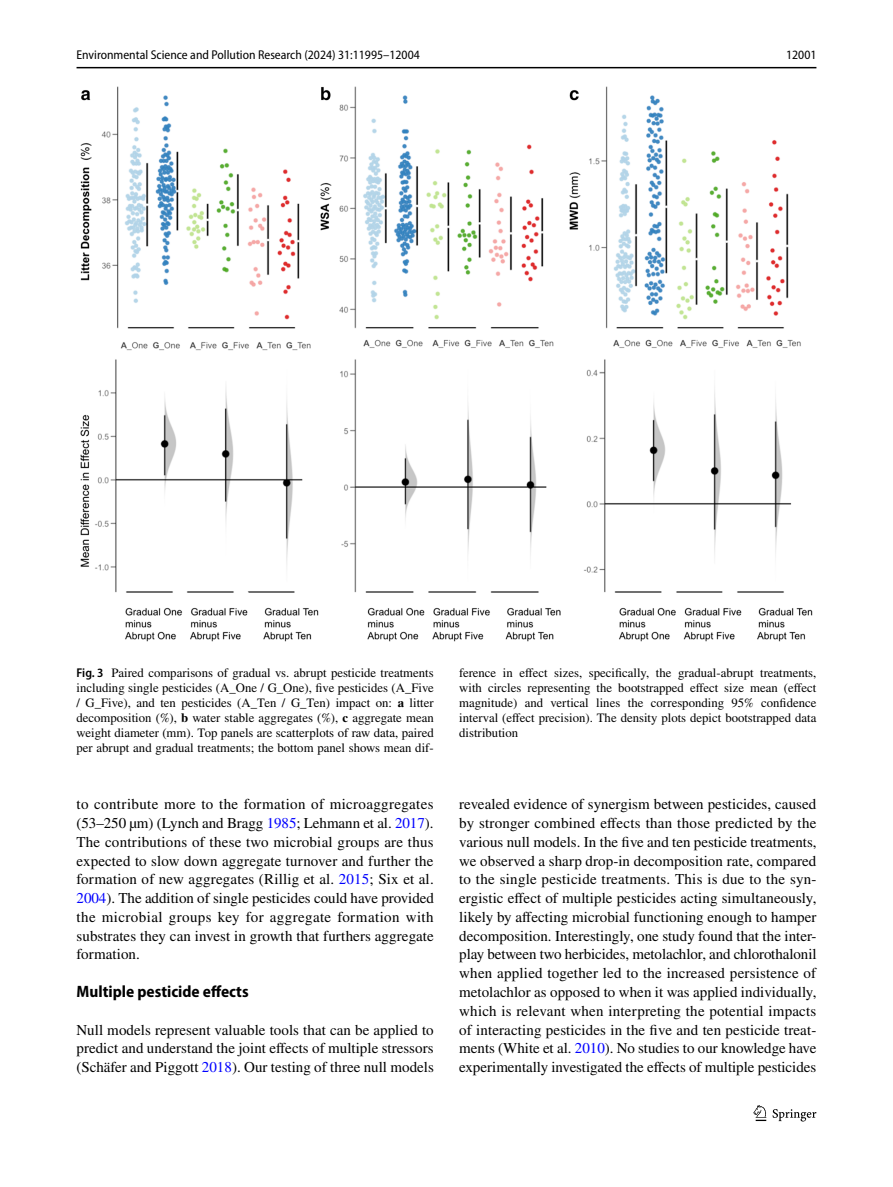
<style>
.page{position:relative;width:893px;height:1187px;background:#fff}
.page>*{position:absolute;margin:0;border:0;box-sizing:border-box;transform-origin:0 0}
.t1{font:700 semi-condensed 16.5px "Myriad Pro";color:#000}
.t2{font:15px/18.8px "STIX";color:#000;text-align:justify}
.t3{font:12.75px/15px "STIX";color:#000;text-align:justify}
.t4{font:semi-condensed 12.75px "Myriad Pro";color:#000}
.s1{font-family:"Myriad Pro";font-weight:600;font-stretch:semi-condensed}
.s2{font-weight:700}
.s3{color:#00f}
</style>
<div class="page">
<hr style="left:77px;top:67px;width:739px;height:1px;background:#000">
<svg style="left:753px;top:1105px;width:13px;height:15px"></svg>
<svg style="left:773px;top:1109px;width:43px;height:12px"></svg>
<img style="left:81px;top:87px;width:731px;height:554px">
<p class="t4" style="left:77px;top:48px;width:345px">Environmental Science and Pollution Research (2024) 31:11995–12004</p>
<p class="t4" style="left:786px;top:48px;width:32px">12001</p>
<p class="t3" style="left:77px;top:665px;width:359px"><span class="s1">Fig. 3</span> Paired comparisons of gradual vs. abrupt pesticide treatments including single pesticides (A_One / G_One), five pesticides (A_Five / G_Five), and ten pesticides (A_Ten / G_Ten) impact on: <span class="s2">a</span> litter decomposition (%), <span class="s2">b</span> water stable aggregates (%), <span class="s2">c</span> aggregate mean weight diameter (mm). Top panels are scatterplots of raw data, paired per abrupt and gradual treatments; the bottom panel shows mean dif-</p>
<p class="t3" style="left:459px;top:665px;width:359px">ference in effect sizes, specifically, the gradual-abrupt treatments, with circles representing the bootstrapped effect size mean (effect magnitude) and vertical lines the corresponding 95% confidence interval (effect precision). The density plots depict bootstrapped data distribution</p>
<p class="t2" style="left:77px;top:796px;width:359px">to contribute more to the formation of microaggregates (53–250 µm) (Lynch and Bragg <span class="s3">1985</span>; Lehmann et al. <span class="s3">2017</span>).<br>The contributions of these two microbial groups are thus expected to slow down aggregate turnover and further the formation of new aggregates (Rillig et al. <span class="s3">2015</span>; Six et al.<br><span class="s3">2004</span>). The addition of single pesticides could have provided the microbial groups key for aggregate formation with substrates they can invest in growth that furthers aggregate formation.</p>
<p class="t1" style="left:77px;top:982px;width:174px">Multiple pesticide effects</p>
<p class="t2" style="left:77px;top:1021px;width:359px">Null models represent valuable tools that can be applied to predict and understand the joint effects of multiple stressors (Schäfer and Piggott <span class="s3">2018</span>). Our testing of three null models</p>
<p class="t2" style="left:459px;top:796px;width:359px">revealed evidence of synergism between pesticides, caused by stronger combined effects than those predicted by the various null models. In the five and ten pesticide treatments, we observed a sharp drop-in decomposition rate, compared to the single pesticide treatments. This is due to the syn&shy;ergistic effect of multiple pesticides acting simultaneously, likely by affecting microbial functioning enough to hamper decomposition. Interestingly, one study found that the inter&shy;play between two herbicides, metolachlor, and chlorothalonil when applied together led to the increased persistence of metolachlor as opposed to when it was applied individually, which is relevant when interpreting the potential impacts of interacting pesticides in the five and ten pesticide treat&shy;ments (White et al. <span class="s3">2010</span>). No studies to our knowledge have experimentally investigated the effects of multiple pesticides</p>
</div>
